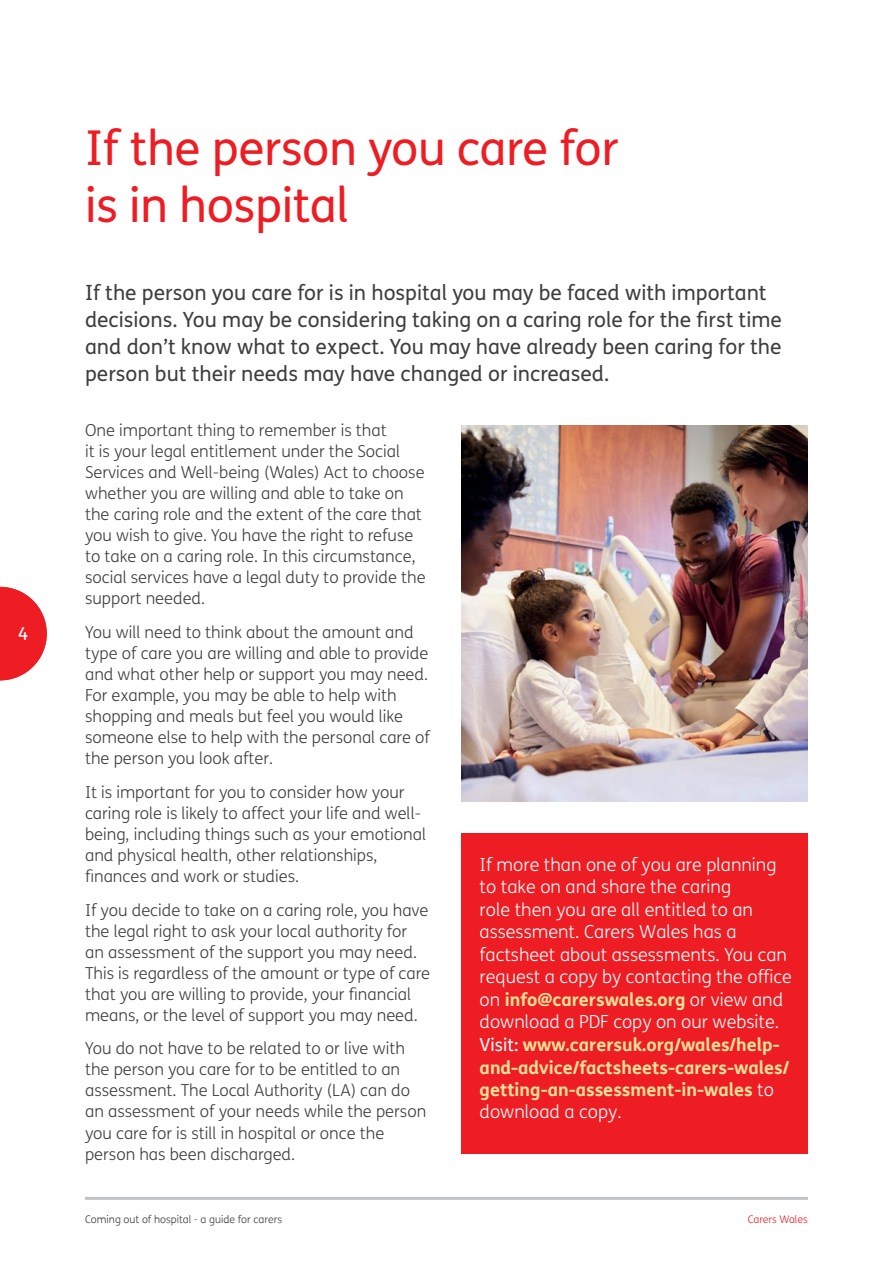
<style>
.page{position:relative;width:893px;height:1263px;background:#fff}
.page>*{position:absolute;margin:0;border:0;box-sizing:border-box;transform-origin:0 0}
.t1{font:48px/57px "FS Me";letter-spacing:-.01em;color:#ee1d23}
.t2{font:21px/27px "FS Me";color:#3e3e3f}
.t3{font:300 18px/22.5px "FS Me";color:#fff}
.t4{font:18px "FS Me";color:#fff}
.t5{font:300 16.5px/21px "FS Me";color:#3e3e3f}
.t6{font:300 10.5px "FS Me";color:#ee1d23}
.s1{font-weight:700;color:#ffe298}
.s2{font-weight:400}
</style>
<div class="page">
<div style="left:461px;top:833px;width:347px;height:321px;background:#ee1d23"></div>
<img style="left:461px;top:425px;width:347px;height:376px">
<hr style="left:85px;top:1197px;width:723px;height:3px;background:#c2c3c6">
<svg style="left:0;top:587px;width:47px;height:93px"></svg>
<p class="t4" style="left:18px;top:624px;width:12px">4</p>
<h1 class="t1" style="left:85px;top:121px;width:535px">If the person you care for is in hospital</h1>
<p class="t2" style="left:85px;top:280px;width:698px">If the person you care for is in hospital you may be faced with important decisions. You may be considering taking on a caring role for the first time and don’t know what to expect. You may have already been caring for the person but their needs may have changed or increased.</p>
<p class="t5" style="left:85px;top:420px;width:342px">One important thing to remember is that<br>it is your legal entitlement under the Social Services and Well-being (Wales) Act to choose whether you are willing and able to take on the caring role and the extent of the care that you wish to give. You have the right to refuse to take on a caring role. In this circumstance, social services have a legal duty to provide the support needed.</p>
<p class="t5" style="left:85px;top:622px;width:346px">You will need to think about the amount and type of care you are willing and able to provide and what other help or support you may need.<br>For example, you may be able to help with shopping and meals but feel you would like someone else to help with the personal care of the person you look after.</p>
<p class="t5" style="left:85px;top:782px;width:343px">It is important for you to consider how your caring role is likely to affect your life and well&shy;being, including things such as your emotional and physical health, other relationships, finances and work or studies.</p>
<p class="t5" style="left:85px;top:900px;width:346px">If you decide to take on a caring role, you have the legal right to ask your local authority for an assessment of the support you may need.<br>This is regardless of the amount or type of care that you are willing to provide, your financial means, or the level of support you may need.</p>
<p class="t5" style="left:85px;top:1038px;width:343px">You do not have to be related to or live with the person you care for to be entitled to an assessment. The Local Authority (LA) can do an assessment of your needs while the person you care for is still in hospital or once the person has been discharged.</p>
<p class="t3" style="left:480px;top:854px;width:314px">If more than one of you are planning to take on and share the caring<br>role then you are all entitled to an assessment. Carers Wales has a factsheet about assessments. You can request a copy by contacting the office on <span class="s1">info@carerswales.org</span> or view and download a PDF copy on our website.<br><span class="s2">Visit:</span> <span class="s1">www.carersuk.org/wales/help&shy;and-advice/factsheets-carers-wales/ getting-an-assessment-in-wales</span> to download a copy.</p>
<p class="t6" style="left:748px;top:1213px;width:62px">Carers Wales</p>
</div>
